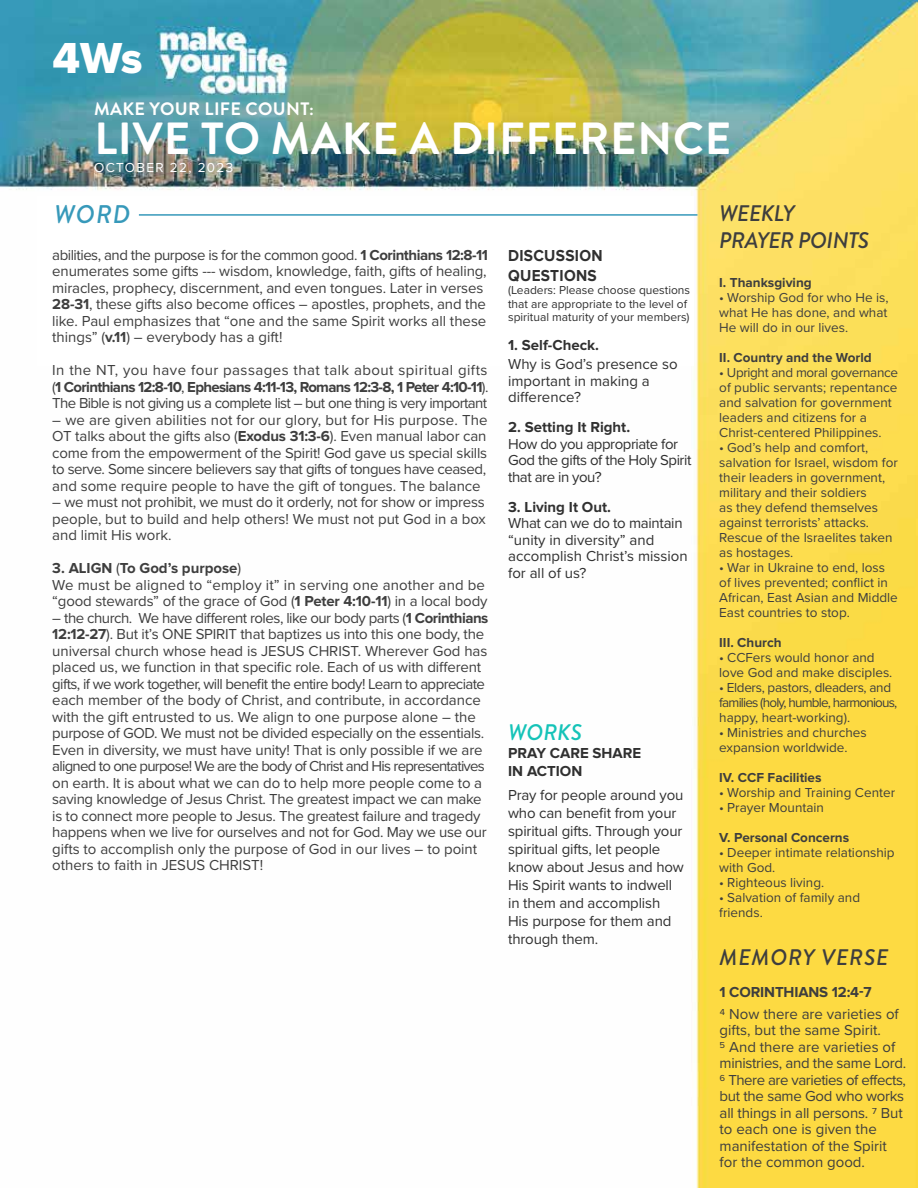
<style>
.page{position:relative;width:918px;height:1188px;background:#fff}
.page>*{position:absolute;margin:0;border:0;box-sizing:border-box;transform-origin:0 0}
.t1{font:700 45px "Brandon Grotesque";letter-spacing:.02em;color:#fff}
.t2{font:45px "Proxima Nova Extrabld";color:#fff}
.t3{font:italic 500 25.5px "Brandon Grotesque";color:#3799ba}
.t4{font:italic 500 22.5px/27px "Brandon Grotesque";letter-spacing:-.02em;color:#3e3e3e}
.t5{font:italic 500 22.5px "Brandon Grotesque";letter-spacing:.04em;color:#3e3e3e}
.t6{font:italic 500 22.5px "Brandon Grotesque";color:#15c3b8}
.t7{font:700 18px "Brandon Grotesque";letter-spacing:.02em;color:#fff}
.t8{font:700 16.5px/19.5px "Proxima Nova";letter-spacing:.02em;color:#303030;scale:.93 1}
.t9{font:15px/16.5px "Proxima Nova";letter-spacing:-.01em;color:#3e3e3e}
.t10{font:15px/18px "Proxima Nova";letter-spacing:-.01em;color:#303030}
.t11{font:15px/16.5px "Proxima Nova";letter-spacing:.01em;color:#3e3e3e}
.t12{font:700 15px/18px "Proxima Nova";color:#303030}
.t13{font:15px/16.5px "Proxima Nova";letter-spacing:-.03em;color:#303030}
.t14{font:700 15px "Proxima Nova";letter-spacing:-.01em;color:#3e3e3e}
.t15{font:13.5px/15px "Proxima Nova";color:#3e3e3e}
.t16{font:13.5px/15px "Proxima Nova";letter-spacing:-.025em;color:#3e3e3e}
.t17{font:700 13.5px "Proxima Nova";color:#3e3e3e}
.t18{font:13.5px "Proxima Nova";letter-spacing:.1em;color:#fff}
.t19{font:12px/13.5px "Proxima Nova";color:#303030}
.s1{font-weight:700}
</style>
<div class="page">
<img style="left:0;top:0;width:918px;height:1188px">
<div style="left:37px;top:197px;width:656px;height:169px;background:#fff"></div>
<hr style="left:139px;top:214px;width:558px;height:2px;background:#3799ba">
<h1 class="t2" style="left:52px;top:32px;width:92px">4Ws</h1>
<p class="t7" style="left:94px;top:96px;width:221px">MAKE YOUR LIFE COUNT:</p>
<h1 class="t1" style="left:94px;top:107px;width:638px">LIVE TO MAKE A DIFFERENCE</h1>
<p class="t18" style="left:94px;top:158px;width:141px">OCTOBER 22, 2023</p>
<h2 class="t3" style="left:54px;top:196px;width:78px">WORD</h2>
<p class="t9" style="left:52px;top:246px;width:437px">abilities, and the purpose is for the common good. <span class="s1">1 Corinthians 12:8-11 </span>enumerates some gifts --- wisdom, knowledge, faith, gifts of healing, miracles, prophecy, discernment, and even tongues. Later in verses <span class="s1">28-31</span>, these gifts also become offices – apostles, prophets, and the like. Paul emphasizes that “one and the same Spirit works all these things” (<span class="s1">v.11</span>) – everybody has a gift!</p>
<p class="t9" style="left:52px;top:361px;width:438px;text-align:justify">In the NT, you have four passages that talk about spiritual gifts (<span class="s1">1 Corinthians 12:8-10</span>, <span class="s1">Ephesians 4:11-13, Romans 12:3-8, 1 Peter 4:10-11</span>).<br>The Bible is not giving us a complete list – but one thing is very important</p>
<p class="t9" style="left:52px;top:411px;width:437px;text-align:justify">– we are given abilities not for our glory, but for His purpose. The OT talks about the gifts also (<span class="s1">Exodus 31:3-6</span>). Even manual labor can come from the empowerment of the Spirit! God gave us special skills to serve. Some sincere believers say that gifts of tongues have ceased, and some require people to have the gift of tongues. The balance</p>
<p class="t9" style="left:52px;top:493px;width:435px;text-align:justify">– we must not prohibit, we must do it orderly, not for show or impress people, but to build and help others! We must not put God in a box and limit His work.</p>
<p class="t11" style="left:52px;top:559px;width:437px"><span class="s1">3. ALIGN</span> (<span class="s1">To God’s purpose</span>)<br>We must be aligned to “employ it” in serving one another and be “good stewards” of the grace of God (<span class="s1">1 Peter 4:10-11</span>) in a local body</p>
<p class="t9" style="left:52px;top:609px;width:438px">– the church. We have different roles, like our body parts (<span class="s1">1 Corinthians 12:12-27</span>). But it’s ONE SPIRIT that baptizes us into this one body, the universal church whose head is JESUS CHRIST. Wherever God has placed us, we function in that specific role. Each of us with different gifts, if we work together, will benefit the entire body! Learn to appreciate each member of the body of Christ, and contribute, in accordance with the gift entrusted to us. We align to one purpose alone – the purpose of GOD. We must not be divided especially on the essentials.<br>Even in diversity, we must have unity! That is only possible if we are aligned to one purpose! We are the body of Christ and His representatives on earth. It is about what we can do to help more people come to a saving knowledge of Jesus Christ. The greatest impact we can make is to connect more people to Jesus. The greatest failure and tragedy happens when we live for ourselves and not for God. May we use our gifts to accomplish only the purpose of God in our lives – to point others to faith in JESUS CHRIST!</p>
<p class="t8" style="left:508px;top:247px;width:103px">DISCUSSION<br>QUESTIONS</p>
<p class="t19" style="left:508px;top:283px;width:184px">(Leaders: Please choose questions that are appropriate to the level of spiritual maturity of your members)</p>
<p class="t12" style="left:508px;top:336px;width:93px">1. Self-Check.</p>
<p class="t10" style="left:508px;top:355px;width:171px;line-height:16.5px">Why is God’s presence so important in making a difference?</p>
<p class="t12" style="left:508px;top:419px;width:124px">2. Setting It Right.</p>
<p class="t13" style="left:508px;top:435px;width:185px">How do you appropriate for<br>God the gifts of the Holy Spirit that are in you?</p>
<p class="t12" style="left:508px;top:498px;width:104px">3. Living It Out.</p>
<p class="t10" style="left:508px;top:514px;width:181px;line-height:16.5px">What can we do to maintain “unity in diversity” and accomplish Christ’s mission for all of us?</p>
<h3 class="t6" style="left:508px;top:717px;width:75px">WORKS</h3>
<p class="t12" style="left:508px;top:745px;width:135px">PRAY CARE SHARE<br>IN ACTION</p>
<p class="t10" style="left:508px;top:785px;width:177px">Pray for people around you who can benefit from your spiritual gifts. Through your spiritual gifts, let people know about Jesus and how<br>His Spirit wants to indwell in them and accomplish<br>His purpose for them and through them.</p>
<h3 class="t4" style="left:719px;top:200px;width:152px">WEEKLY<br>PRAYER POINTS</h3>
<p class="t17" style="left:719px;top:276px;width:94px">I. Thanksgiving</p>
<p class="t15" style="left:719px;top:289px;width:171px;text-align:justify">• Worship God for who He is, what He has done, and what He will do in our lives.</p>
<p class="t17" style="left:719px;top:351px;width:154px">II. Country and the World</p>
<p class="t15" style="left:719px;top:364px;width:180px">• Upright and moral governance of public servants; repentance and salvation for government leaders and citizens for a<br>Christ-centered Philippines.</p>
<p class="t15" style="left:719px;top:439px;width:180px">• God’s help and comfort, salvation for Israel, wisdom for their leaders in government, military and their soldiers<br>as they defend themselves against terrorists’ attacks.<br>Rescue of the Israelites taken as hostages.</p>
<p class="t15" style="left:719px;top:559px;width:180px">• War in Ukraine to end, loss of lives prevented; conflict in<br>African, East Asian and Middle<br>East countries to stop.</p>
<p class="t17" style="left:719px;top:636px;width:64px">III. Church</p>
<p class="t15" style="left:719px;top:649px;width:175px">• CCFers would honor and love God and make disciples.</p>
<p class="t16" style="left:719px;top:679px;width:180px">• Elders, pastors, dleaders, and families (holy, humble, harmonious, happy, heart-working).</p>
<p class="t15" style="left:719px;top:724px;width:149px">• Ministries and churches expansion worldwide.</p>
<p class="t17" style="left:719px;top:771px;width:104px">IV. CCF Facilities</p>
<p class="t15" style="left:719px;top:784px;width:177px">• Worship and Training Center</p>
<p class="t15" style="left:719px;top:799px;width:106px">• Prayer Mountain</p>
<p class="t17" style="left:719px;top:831px;width:131px">V. Personal Concerns</p>
<p class="t15" style="left:719px;top:844px;width:177px">• Deeper intimate relationship with God.</p>
<p class="t15" style="left:719px;top:874px;width:106px">• Righteous living.</p>
<p class="t15" style="left:719px;top:889px;width:142px">• Salvation of family and friends.</p>
<h3 class="t5" style="left:720px;top:941px;width:171px">MEMORY VERSE</h3>
<p class="t14" style="left:720px;top:985px;width:153px">1 CORINTHIANS 12:4-7</p>
<p class="t9" style="left:720px;top:1005px;width:188px">4 Now there are varieties of gifts, but the same Spirit.<br>5 And there are varieties of ministries, and the same Lord.<br>6 There are varieties of effects, but the same God who works all things in all persons. 7 But to each one is given the manifestation of the Spirit for the common good.</p>
</div>
